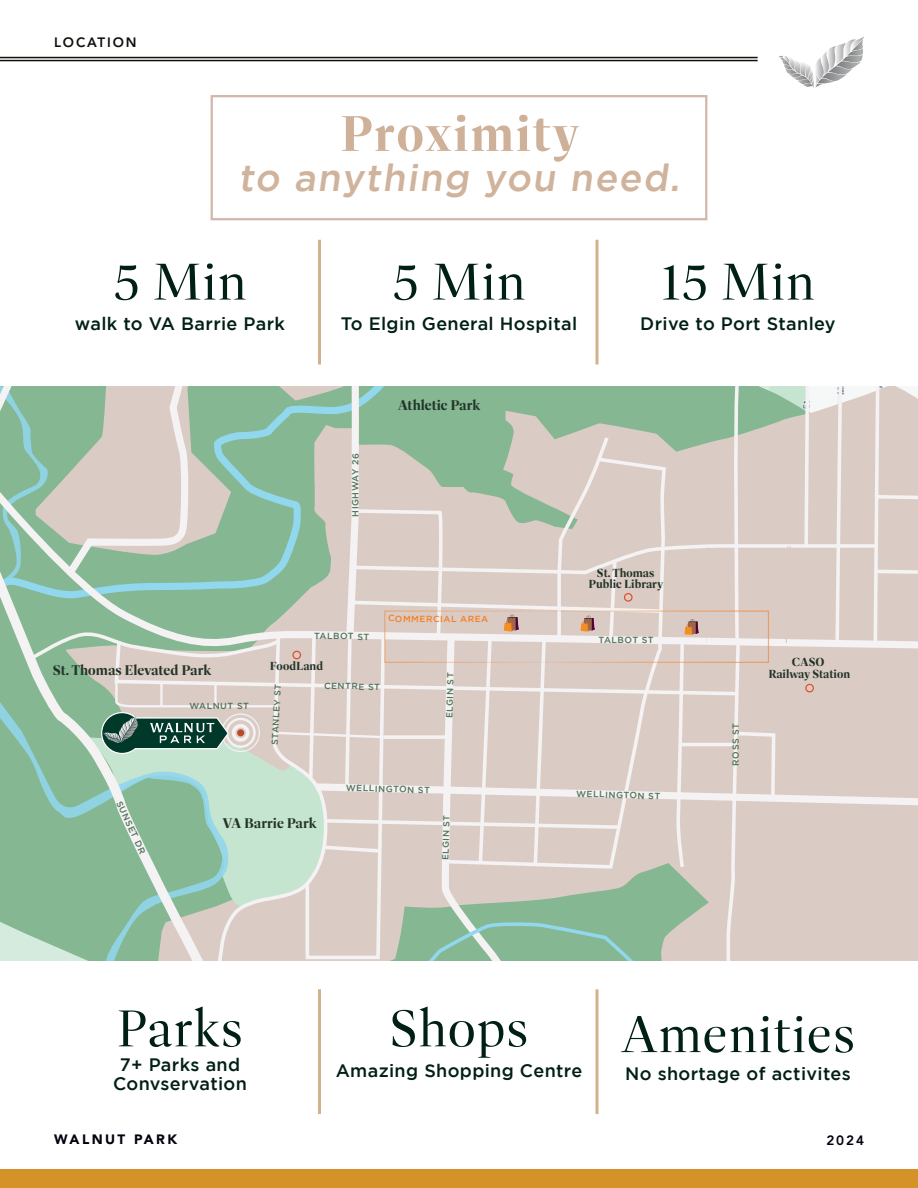
<style>
.page{position:relative;width:918px;height:1188px;background:#fff}
.page>*{position:absolute;margin:0;border:0;box-sizing:border-box;transform-origin:0 0}
.t1{font:52.5px "Dashiell Fine";letter-spacing:.02em;color:#002013}
.t2{font:700 51px "Dashiell Fine";letter-spacing:.04em;color:#cfb199}
.t3{font:500 37.5px "Gotham";color:#d0b39c}
.t4{font:500 18px/18.6px "Gotham";letter-spacing:.02em;color:#002013;text-align:center}
.t5{font:700 14.25px "Dashiell Fine";letter-spacing:-.005em;color:#233528}
.t6{font:900 13.5px "Avenir LT Std";letter-spacing:.18em;color:#00000f}
.t7{font:800 13.5px "Avenir LT Std";letter-spacing:.14em;color:#120f0c}
.t8{font:800 13.5px "Avenir LT Std";color:#00000f}
.t9{font:700 11.85px/11.9px "Dashiell Fine";color:#233528;text-align:center}
.t10{font:500 8.85px "Gotham";letter-spacing:.06em;color:#507257}
.t11{font:500 8.85px "Gotham Rounded";letter-spacing:.055em;color:#507257}
.t12{font:500 8.85px "Gotham";color:#f57f21}
</style>
<div class="page">
<svg style="left:0;top:656px;width:28px;height:305px;background:#8ebe9e"></svg>
<svg style="left:0;top:386px;width:28px;height:270px;background:#96c3ab"></svg>
<svg style="left:28px;top:386px;width:890px;height:575px;background:#c5c9bd"></svg>
<hr style="left:0;top:57px;width:758px;height:1px;background:#120f0c">
<hr style="left:0;top:60px;width:758px;height:1px;background:#120f0c">
<svg style="left:778px;top:37px;width:86px;height:51px"></svg>
<hr style="left:318px;top:240px;width:3px;height:125px;background:#d2b28c">
<hr style="left:318px;top:989px;width:3px;height:125px;background:#d2b28c">
<hr style="left:596px;top:240px;width:2px;height:125px;background:#d2b28c">
<hr style="left:596px;top:989px;width:2px;height:125px;background:#d2b28c">
<div style="left:0;top:1169px;width:918px;height:19px;background:#d49229"></div>
<div style="left:211px;top:95px;width:496px;height:125px;border:2px solid #d2b6ab"></div>
<p class="t7" style="left:54px;top:34px;width:84px">LOCATION</p>
<p class="t2" style="left:340px;top:103px;width:240px">Proximity</p>
<p class="t3" style="left:239px;top:156px;width:448px">to anything you need.</p>
<p class="t1" style="left:113px;top:252px;width:135px">5 Min</p>
<p class="t4" style="left:75px;top:314px;width:212px">walk to VA Barrie Park</p>
<p class="t1" style="left:392px;top:252px;width:135px">5 Min</p>
<p class="t4" style="left:341px;top:314px;width:238px">To Elgin General Hospital</p>
<p class="t1" style="left:661px;top:252px;width:155px">15 Min</p>
<p class="t4" style="left:640px;top:314px;width:197px">Drive to Port Stanley</p>
<p class="t10" style="left:350px;top:517px;width:65px;rotate:-90deg">HIGHWAY 26</p>
<p class="t5" style="left:398px;top:396px;width:84px">Athletic Park</p>
<p class="t10" style="left:314px;top:631px;width:57px;rotate:1deg">TALBOT ST</p>
<p class="t12" style="left:388px;top:613px;width:102px;rotate:1deg">COMMERCIAL AREA</p>
<p class="t5" style="left:53px;top:662px;width:160px">St. Thomas Elevated Park</p>
<p class="t9" style="left:270px;top:660px;width:55px">FoodLand</p>
<p class="t11" style="left:324px;top:680px;width:57px;rotate:1deg">CENTRE ST</p>
<p class="t11" style="left:443px;top:718px;width:47px;rotate:-89deg">ELGIN ST</p>
<p class="t11" style="left:268px;top:745px;width:62px;rotate:-87deg">STANLEY ST</p>
<p class="t11" style="left:190px;top:700px;width:61px">WALNUT ST</p>
<p class="t9" style="left:589px;top:567px;width:76px">St. Thomas<br>Public Library</p>
<p class="t10" style="left:599px;top:634px;width:57px;rotate:1deg">TALBOT ST</p>
<p class="t10" style="left:731px;top:766px;width:44px;rotate:-90deg">ROSS ST</p>
<p class="t9" style="left:768px;top:657px;width:83px">CASO<br>Railway Station</p>
<p class="t10" style="left:124px;top:799px;width:59px;rotate:65deg">SUNSET DR</p>
<p class="t5" style="left:222px;top:814px;width:96px">VA Barrie Park</p>
<p class="t10" style="left:346px;top:782px;width:86px;rotate:2deg">WELLINGTON ST</p>
<p class="t11" style="left:439px;top:860px;width:47px;rotate:-89deg">ELGIN ST</p>
<p class="t10" style="left:576px;top:788px;width:86px;rotate:2deg">WELLINGTON ST</p>
<p class="t1" style="left:117px;top:998px;width:128px">Parks</p>
<p class="t4" style="left:113px;top:1055px;width:135px">7+ Parks and<br>Convservation</p>
<p class="t1" style="left:389px;top:998px;width:141px">Shops</p>
<p class="t4" style="left:336px;top:1061px;width:248px">Amazing Shopping Centre</p>
<p class="t1" style="left:620px;top:1004px;width:237px">Amenities</p>
<p class="t4" style="left:625px;top:1064px;width:227px">No shortage of activites</p>
<p class="t6" style="left:54px;top:1131px;width:125px">WALNUT PARK</p>
<p class="t8" style="left:826px;top:1132px;width:39px">2024</p>
</div>
